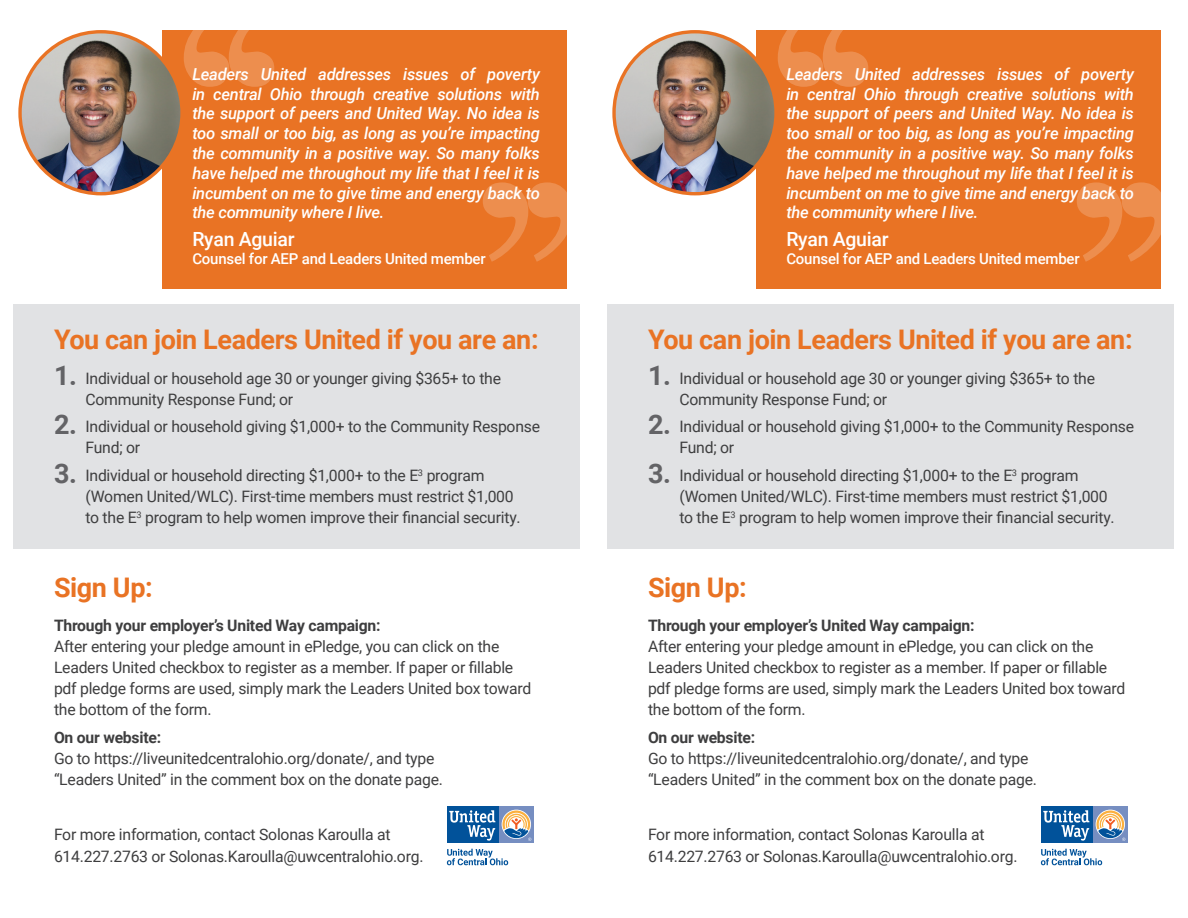
<style>
.page{position:relative;width:1188px;height:918px;background:#fff}
.page>*{position:absolute;margin:0;border:0;box-sizing:border-box;transform-origin:0 0}
.t1{font:700 27px "Roboto";letter-spacing:-.015em;color:#e97324}
.t2{font:500 19.5px "Roboto";letter-spacing:-.015em;color:#fff}
.t3{font:italic 500 16.5px/19.8px "Roboto";letter-spacing:-.015em;color:#fff;text-align:justify}
.t4{font:15.75px/21px "Roboto";letter-spacing:-.015em;color:#3e3e3f}
.t5{font:700 15.75px "Roboto";letter-spacing:-.015em;color:#3e3e3f}
.t6{font:500 15px "Roboto";letter-spacing:-.015em;color:#fff}
.s1{font-weight:700;font-size:27px;color:#636366}
</style>
<div class="page">
<div style="left:608px;top:305px;width:566px;height:244px;background:#e1e2e4"></div>
<div style="left:756px;top:30px;width:405px;height:259px;background:#e97324"></div>
<img style="left:614px;top:32px;width:162px;height:162px;border-radius:81px">
<div style="left:612px;top:30px;width:166px;height:165px;border:3px solid #e97324;border-radius:50%"></div>
<svg style="left:778px;top:30px;width:90px;height:57px"></svg>
<svg style="left:1077px;top:182px;width:84px;height:80px"></svg>
<div style="left:1093px;top:806px;width:35px;height:37px;background:#768ec1"></div>
<div style="left:1041px;top:806px;width:52px;height:37px;background:#01529a"></div>
<svg style="left:1043px;top:810px;width:46px;height:31px"></svg>
<svg style="left:1096px;top:810px;width:29px;height:31px"></svg>
<svg style="left:1041px;top:849px;width:61px;height:16px"></svg>
<div style="left:14px;top:305px;width:566px;height:244px;background:#e1e2e4"></div>
<div style="left:162px;top:30px;width:405px;height:259px;background:#e97324"></div>
<img style="left:20px;top:32px;width:162px;height:162px;border-radius:81px">
<div style="left:18px;top:30px;width:166px;height:165px;border:3px solid #e97324;border-radius:50%"></div>
<svg style="left:184px;top:30px;width:90px;height:57px"></svg>
<svg style="left:483px;top:182px;width:84px;height:80px"></svg>
<div style="left:499px;top:806px;width:35px;height:37px;background:#768ec1"></div>
<div style="left:447px;top:806px;width:52px;height:37px;background:#01529a"></div>
<svg style="left:449px;top:810px;width:46px;height:31px"></svg>
<svg style="left:502px;top:810px;width:29px;height:31px"></svg>
<svg style="left:447px;top:849px;width:61px;height:16px"></svg>
<p class="t3" style="left:192px;top:63px;width:349px">Leaders United addresses issues of poverty in central Ohio through creative solutions with the support of peers and United Way. No idea is too small or too big, as long as you’re impacting the community in a positive way. So many folks have helped me throughout my life that I feel it is incumbent on me to give time and energy back to the community where I live.</p>
<p class="t2" style="left:192px;top:225px;width:104px">Ryan Aguiar</p>
<p class="t6" style="left:192px;top:248px;width:295px">Counsel for AEP and Leaders United member</p>
<h1 class="t1" style="left:54px;top:321px;width:486px">You can join Leaders United if you are an:</h1>
<p class="t4" style="left:86px;top:367px;width:417px;text-indent:-32px"><span class="s1">1.</span> Individual or household age 30 or younger giving $365+ to the<br>Community Response Fund; or</p>
<p class="t4" style="left:86px;top:416px;width:456px;text-indent:-32px"><span class="s1">2.</span> Individual or household giving $1,000+ to the Community Response<br>Fund; or</p>
<p class="t4" style="left:85px;top:464px;width:437px;text-indent:-31px"><span class="s1">3.</span> Individual or household directing $1,000+ to the E<sup>3</sup> program (Women United/WLC). First-time members must restrict $1,000 to the E<sup>3</sup> program to help women improve their financial security.</p>
<h1 class="t1" style="left:54px;top:568px;width:100px">Sign Up:</h1>
<p class="t5" style="left:54px;top:615px;width:328px">Through your employer’s United Way campaign:</p>
<p class="t4" style="left:54px;top:636px;width:479px">After entering your pledge amount in ePledge, you can click on the Leaders United checkbox to register as a member. If paper or fillable pdf pledge forms are used, simply mark the Leaders United box toward the bottom of the form.</p>
<p class="t5" style="left:54px;top:726px;width:109px">On our website:</p>
<p class="t4" style="left:54px;top:747px;width:391px">Go to https://liveunitedcentralohio.org/donate/, and type “Leaders United” in the comment box on the donate page.</p>
<p class="t4" style="left:54px;top:823px;width:371px;line-height:21.6px">For more information, contact Solonas Karoulla at<br>614.227.2763 or Solonas.Karoulla@uwcentralohio.org.</p>
<p class="t3" style="left:786px;top:63px;width:349px">Leaders United addresses issues of poverty in central Ohio through creative solutions with the support of peers and United Way. No idea is too small or too big, as long as you’re impacting the community in a positive way. So many folks have helped me throughout my life that I feel it is incumbent on me to give time and energy back to the community where I live.</p>
<p class="t2" style="left:786px;top:225px;width:104px">Ryan Aguiar</p>
<p class="t6" style="left:786px;top:248px;width:295px">Counsel for AEP and Leaders United member</p>
<h1 class="t1" style="left:648px;top:321px;width:486px">You can join Leaders United if you are an:</h1>
<p class="t4" style="left:680px;top:367px;width:417px;text-indent:-32px"><span class="s1">1.</span> Individual or household age 30 or younger giving $365+ to the<br>Community Response Fund; or</p>
<p class="t4" style="left:680px;top:416px;width:456px;text-indent:-32px"><span class="s1">2.</span> Individual or household giving $1,000+ to the Community Response<br>Fund; or</p>
<p class="t4" style="left:679px;top:464px;width:437px;text-indent:-31px"><span class="s1">3.</span> Individual or household directing $1,000+ to the E<sup>3</sup> program (Women United/WLC). First-time members must restrict $1,000 to the E<sup>3</sup> program to help women improve their financial security.</p>
<h1 class="t1" style="left:648px;top:568px;width:100px">Sign Up:</h1>
<p class="t5" style="left:648px;top:615px;width:328px">Through your employer’s United Way campaign:</p>
<p class="t4" style="left:648px;top:636px;width:479px">After entering your pledge amount in ePledge, you can click on the Leaders United checkbox to register as a member. If paper or fillable pdf pledge forms are used, simply mark the Leaders United box toward the bottom of the form.</p>
<p class="t5" style="left:648px;top:726px;width:109px">On our website:</p>
<p class="t4" style="left:648px;top:747px;width:391px">Go to https://liveunitedcentralohio.org/donate/, and type “Leaders United” in the comment box on the donate page.</p>
<p class="t4" style="left:648px;top:823px;width:371px;line-height:21.6px">For more information, contact Solonas Karoulla at<br>614.227.2763 or Solonas.Karoulla@uwcentralohio.org.</p>
</div>
